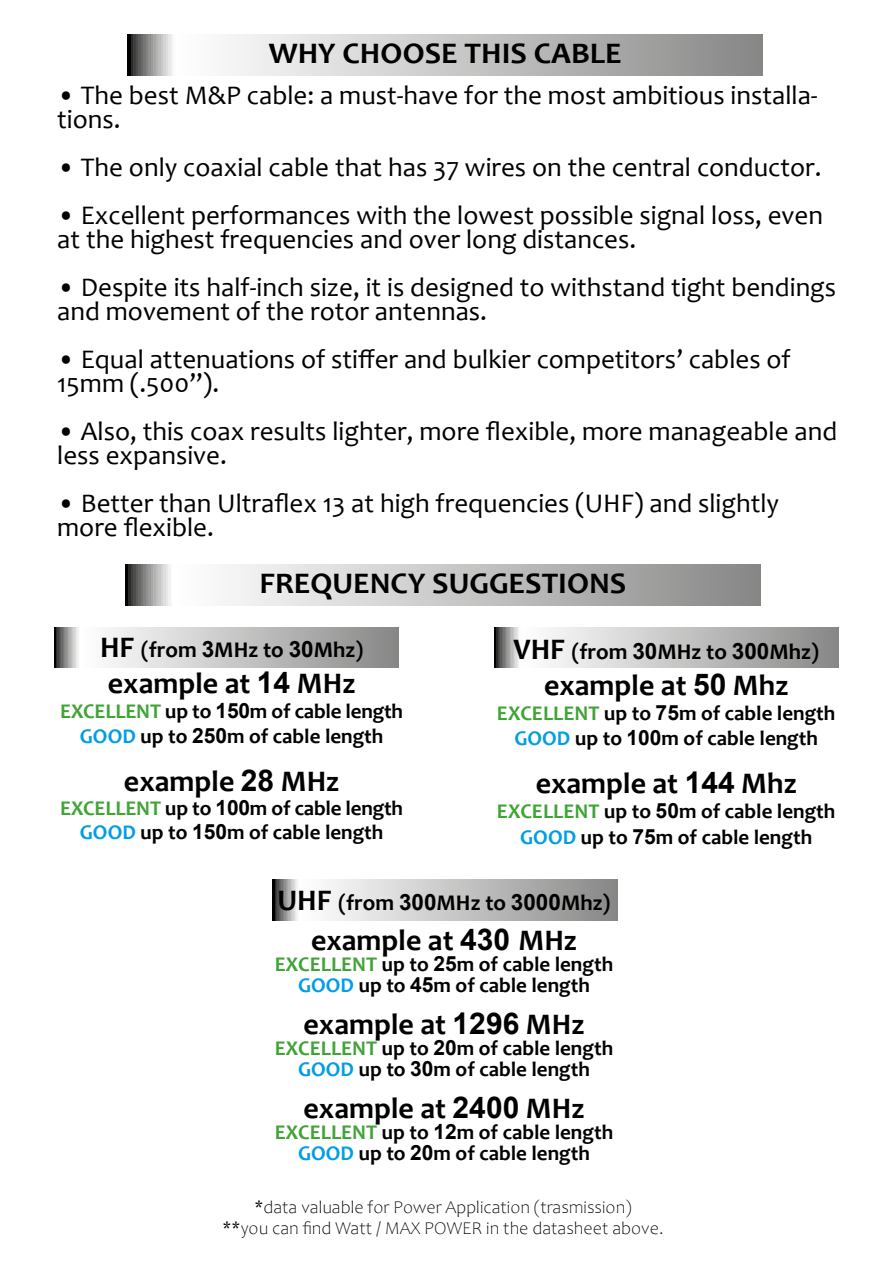
<style>
.page{position:relative;width:893px;height:1263px;background:#fff}
.page>*{position:absolute;margin:0;border:0;box-sizing:border-box;transform-origin:0 0}
.t1{font:700 30px "Candara";color:#000}
.t2{font:700 30px "Candara";color:#000;scale:1.05 1}
.t3{font:27px/24px "Candara";color:#000}
.t4{font:700 22.5px "Candara";color:#000}
.t5{font:700 21px/25.2px "Candara";color:#000;text-align:center}
.t6{font:300 18px/21.6px "Candara";color:#000;text-align:center}
.s1{font-size:30px}
.s2{font-family:"Arial"}
.s3{color:#3fa435}
.s4{color:#009ee3}
</style>
<div class="page">
<svg style="left:128px;top:35px;width:635px;height:41px;background:#c0c0c0"></svg>
<svg style="left:54px;top:627px;width:344px;height:41px;background:#c0c0c0"></svg>
<svg style="left:125px;top:564px;width:635px;height:41px;background:#c0c0c0"></svg>
<svg style="left:495px;top:627px;width:344px;height:41px;background:#c1c0c0"></svg>
<svg style="left:273px;top:880px;width:344px;height:40px;background:#c0c0c0"></svg>
<p class="t2" style="left:269px;top:34px;width:338px">WHY CHOOSE THIS CABLE</p>
<p class="t3" style="left:57px;top:83px;width:762px">• The best M&amp;P cable: a must-have for the most ambitious installa&shy;tions.</p>
<p class="t3" style="left:57px;top:155px;width:766px">• The only coaxial cable that has 37 wires on the central conductor.</p>
<p class="t3" style="left:57px;top:203px;width:767px">• Excellent performances with the lowest possible signal loss, even at the highest frequencies and over long distances.</p>
<p class="t3" style="left:57px;top:275px;width:780px">• Despite its half-inch size, it is designed to withstand tight bendings and movement of the rotor antennas.</p>
<p class="t3" style="left:57px;top:347px;width:735px">• Equal attenuations of stiffer and bulkier competitors’ cables of<br>15mm (.500”).</p>
<p class="t3" style="left:57px;top:419px;width:781px">• Also, this coax results lighter, more flexible, more manageable and less expansive.</p>
<p class="t3" style="left:57px;top:491px;width:723px">• Better than Ultraflex 13 at high frequencies (UHF) and slightly more flexible.</p>
<p class="t2" style="left:260px;top:564px;width:351px">FREQUENCY SUGGESTIONS</p>
<p class="t4" style="left:100px;top:635px;width:265px"><span class="s1">HF</span> (from <span class="s2">3</span>MHz to <span class="s2">30</span>Mhz)</p>
<p class="t1" style="left:108px;top:664px;width:249px">example at <span class="s2">14</span> MHz</p>
<p class="t5" style="left:60px;top:698px;width:344px"><span class="s3">EXCELLENT</span> up to <span class="s2">150</span>m of cable length<br><span class="s4">GOOD</span> up to <span class="s2">250</span>m of cable length</p>
<p class="t1" style="left:124px;top:763px;width:217px">example <span class="s2">28</span> MHz</p>
<p class="t5" style="left:60px;top:796px;width:344px;line-height:24px"><span class="s3">EXCELLENT</span> up to <span class="s2">100</span>m of cable length<br><span class="s4">GOOD</span> up to <span class="s2">150</span>m of cable length</p>
<p class="t4" style="left:513px;top:638px;width:307px"><span class="s1">VHF</span> (from <span class="s2">30</span>MHz to <span class="s2">300</span>Mhz)</p>
<p class="t1" style="left:544px;top:666px;width:246px">example at <span class="s2">50</span> Mhz</p>
<p class="t5" style="left:497px;top:700px;width:340px"><span class="s3">EXCELLENT</span> up to <span class="s2">75</span>m of cable length<br><span class="s4">GOOD</span> up to <span class="s2">100</span>m of cable length</p>
<p class="t1" style="left:536px;top:765px;width:263px">example at <span class="s2">144</span> Mhz</p>
<p class="t5" style="left:497px;top:799px;width:340px"><span class="s3">EXCELLENT</span> up to <span class="s2">50</span>m of cable length<br><span class="s4">GOOD</span> up to <span class="s2">75</span>m of cable length</p>
<p class="t4" style="left:277px;top:888px;width:335px"><span class="s1">UHF</span> (from <span class="s2">300</span>MHz to <span class="s2">3000</span>Mhz)</p>
<p class="t1" style="left:311px;top:922px;width:267px">example at <span class="s2">430</span> MHz</p>
<p class="t5" style="left:275px;top:954px;width:340px;line-height:21px"><span class="s3">EXCELLENT</span> up to <span class="s2">25</span>m of cable length<br><span class="s4">GOOD</span> up to <span class="s2">45</span>m of cable length</p>
<p class="t1" style="left:304px;top:1006px;width:282px">example at <span class="s2">1296</span> MHz</p>
<p class="t5" style="left:275px;top:1038px;width:340px;line-height:21px"><span class="s3">EXCELLENT</span> up to <span class="s2">20</span>m of cable length<br><span class="s4">GOOD</span> up to <span class="s2">30</span>m of cable length</p>
<p class="t1" style="left:304px;top:1090px;width:282px">example at <span class="s2">2400</span> MHz</p>
<p class="t5" style="left:275px;top:1122px;width:340px;line-height:21px"><span class="s3">EXCELLENT</span> up to <span class="s2">12</span>m of cable length<br><span class="s4">GOOD</span> up to <span class="s2">20</span>m of cable length</p>
<p class="t6" style="left:223px;top:1196px;width:443px">*data valuable for Power Application (trasmission)<br>**you can find Watt / MAX POWER in the datasheet above.</p>
</div>
